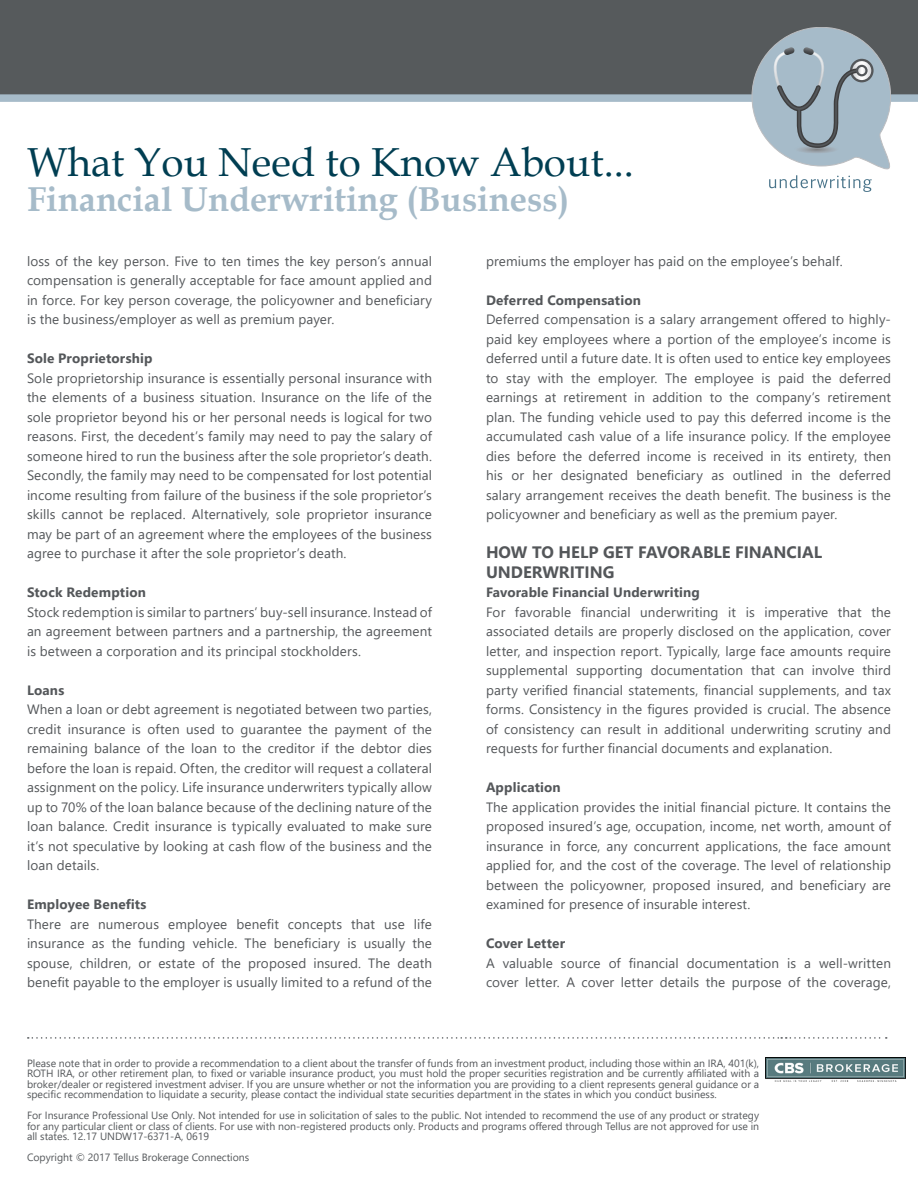
<style>
.page{position:relative;width:918px;height:1188px;background:#fff}
.page>*{position:absolute;margin:0;border:0;box-sizing:border-box;transform-origin:0 0}
.t1{font:40.5px "Book Antiqua";color:#003e52}
.t2{font:700 34.5px "Book Antiqua";color:#a6bbc9}
.t3{font:700 16.5px/19.5px "Segoe UI";letter-spacing:-.005em;color:#54575a}
.t4{font:13.5px/19.5px "Segoe UI";letter-spacing:.01em;color:#54575a;text-align:justify}
.t5{font:700 13.5px "Segoe UI";letter-spacing:.01em;color:#54575a}
.t6{font:10.5px/10.5px "Segoe UI";color:#54575a;text-align:justify}
</style>
<div class="page">
<div style="left:0;top:0;width:918px;height:98px;background:#565a5c"></div>
<div style="left:0;top:94px;width:918px;height:8px;background:#a6bbc9"></div>
<img style="left:766px;top:1057px;width:139px;height:25px">
<svg style="left:28px;top:1037px;width:859px;height:2px"></svg>
<svg style="left:752px;top:27px;width:139px;height:165px"></svg>
<h1 class="t1" style="left:27px;top:134px;width:609px">What You Need to Know About...</h1>
<h2 class="t2" style="left:27px;top:176px;width:544px">Financial Underwriting (Business)</h2>
<p class="t4" style="left:27px;top:250px;width:407px">loss of the key person. Five to ten times the key person’s annual compensation is generally acceptable for face amount applied and in force. For key person coverage, the policyowner and beneficiary is the business/employer as well as premium payer.</p>
<p class="t5" style="left:27px;top:346px;width:127px">Sole Proprietorship</p>
<p class="t4" style="left:27px;top:367px;width:407px">Sole proprietorship insurance is essentially personal insurance with the elements of a business situation. Insurance on the life of the sole proprietor beyond his or her personal needs is logical for two reasons. First, the decedent’s family may need to pay the salary of someone hired to run the business after the sole proprietor’s death.<br>Secondly, the family may need to be compensated for lost potential income resulting from failure of the business if the sole proprietor’s skills cannot be replaced. Alternatively, sole proprietor insurance may be part of an agreement where the employees of the business agree to purchase it after the sole proprietor’s death.</p>
<p class="t5" style="left:27px;top:580px;width:120px">Stock Redemption</p>
<p class="t4" style="left:27px;top:601px;width:407px">Stock redemption is similar to partners’ buy-sell insurance. Instead of an agreement between partners and a partnership, the agreement is between a corporation and its principal stockholders.</p>
<p class="t5" style="left:27px;top:677px;width:39px">Loans</p>
<p class="t4" style="left:27px;top:699px;width:407px">When a loan or debt agreement is negotiated between two parties, credit insurance is often used to guarantee the payment of the remaining balance of the loan to the creditor if the debtor dies before the loan is repaid. Often, the creditor will request a collateral assignment on the policy. Life insurance underwriters typically allow up to 70% of the loan balance because of the declining nature of the loan balance. Credit insurance is typically evaluated to make sure it’s not speculative by looking at cash flow of the business and the loan details.</p>
<p class="t5" style="left:27px;top:892px;width:121px">Employee Benefits</p>
<p class="t4" style="left:27px;top:913px;width:407px">There are numerous employee benefit concepts that use life insurance as the funding vehicle. The beneficiary is usually the spouse, children, or estate of the proposed insured. The death benefit payable to the employer is usually limited to a refund of the</p>
<p class="t4" style="left:486px;top:250px;width:358px">premiums the employer has paid on the employee’s behalf.</p>
<p class="t5" style="left:486px;top:287px;width:156px">Deferred Compensation</p>
<p class="t4" style="left:486px;top:309px;width:407px">Deferred compensation is a salary arrangement offered to highly&shy;paid key employees where a portion of the employee’s income is deferred until a future date. It is often used to entice key employees to stay with the employer. The employee is paid the deferred earnings at retirement in addition to the company’s retirement plan. The funding vehicle used to pay this deferred income is the accumulated cash value of a life insurance policy. If the employee dies before the deferred income is received in its entirety, then his or her designated beneficiary as outlined in the deferred salary arrangement receives the death benefit. The business is the policyowner and beneficiary as well as the premium payer.</p>
<p class="t3" style="left:486px;top:541px;width:338px">HOW TO HELP GET FAVORABLE FINANCIAL<br>UNDERWRITING</p>
<p class="t5" style="left:486px;top:580px;width:215px">Favorable Financial Underwriting</p>
<p class="t4" style="left:486px;top:601px;width:407px">For favorable financial underwriting it is imperative that the associated details are properly disclosed on the application, cover letter, and inspection report. Typically, large face amounts require supplemental supporting documentation that can involve third party verified financial statements, financial supplements, and tax forms. Consistency in the figures provided is crucial. The absence of consistency can result in additional underwriting scrutiny and requests for further financial documents and explanation.</p>
<p class="t5" style="left:486px;top:775px;width:76px">Application</p>
<p class="t4" style="left:486px;top:796px;width:407px">The application provides the initial financial picture. It contains the proposed insured’s age, occupation, income, net worth, amount of insurance in force, any concurrent applications, the face amount applied for, and the cost of the coverage. The level of relationship between the policyowner, proposed insured, and beneficiary are examined for presence of insurable interest.</p>
<p class="t5" style="left:486px;top:931px;width:81px">Cover Letter</p>
<p class="t4" style="left:486px;top:952px;width:407px">A valuable source of financial documentation is a well-written cover letter. A cover letter details the purpose of the coverage,</p>
<p class="t6" style="left:27px;top:1057px;width:734px">Please note that in order to provide a recommendation to a client about the transfer of funds from an investment product, including those within an IRA, 401(k), ROTH IRA, or other retirement plan, to fixed or variable insurance product, you must hold the proper securities registration and be currently affiliated with a broker/dealer or registered investment adviser. If you are unsure whether or not the information you are providing to a client represents general guidance or a specific recommendation to liquidate a security, please contact the individual state securities department in the states in which you conduct business.</p>
<p class="t6" style="left:27px;top:1109px;width:734px">For Insurance Professional Use Only. Not intended for use in solicitation of sales to the public. Not intended to recommend the use of any product or strategy for any particular client or class of clients. For use with non-registered products only. Products and programs offered through Tellus are not approved for use in all states. 12.17 UNDW17-6371-A, 0619</p>
<p class="t6" style="left:27px;top:1151px;width:224px">Copyright © 2017 Tellus Brokerage Connections</p>
</div>
